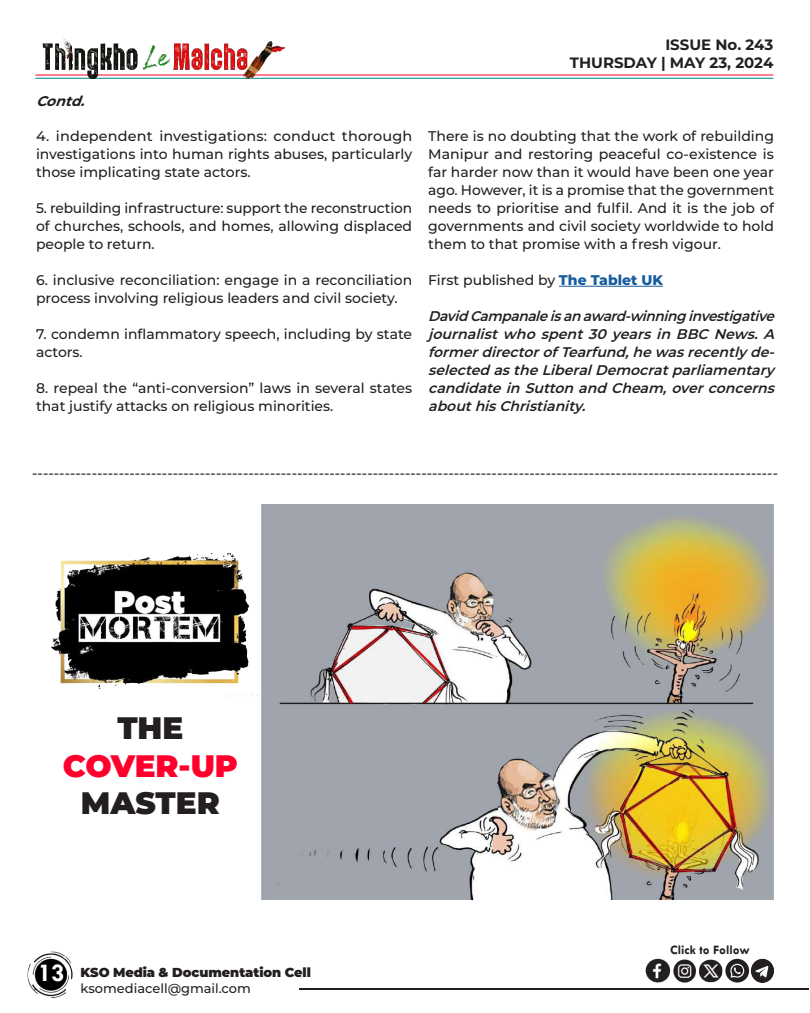
<style>
.page{position:relative;width:810px;height:1013px;background:#fff}
.page>*{position:absolute;margin:0;border:0;box-sizing:border-box;transform-origin:0 0}
.t1{font:900 31px "Montserrat";color:#231f20}
.t2{font:900 31px "Montserrat";letter-spacing:-.015em;color:#ff002d}
.t3{font:700 26px "Tw Cen";color:#fff}
.t4{font:700 15px/18px "Montserrat";color:#231f20;text-align:right}
.t5{font:500 14px/18px "Montserrat";color:#231f20;text-align:justify}
.t6{font:italic 600 14px/18px "Montserrat";color:#231f20}
.t7{font:italic 700 14px "Montserrat";color:#231f20}
.t8{font:900 13px "Montserrat";letter-spacing:-.005em;color:#231f20}
.t9{font:500 13px "Montserrat";color:#231f20}
.t10{font:700 13px "Tw Cen";color:#231f20}
.s1{font-weight:800;color:#175d9e}
</style>
<div class="page">
<hr style="left:299px;top:988px;width:509px;height:1px;background:#231f20">
<img style="left:27px;top:951px;width:46px;height:47px">
<hr style="left:35px;top:74px;width:738px;height:1px;background:#ff002d">
<hr style="left:35px;top:78px;width:738px;height:1px;background:#00848b">
<img style="left:35px;top:38px;width:254px;height:41px">
<img style="left:645px;top:958px;width:129px;height:25px">
<hr style="left:559px;top:286px;width:104px;height:1px;background:#175d9e">
<img style="left:51px;top:553px;width:209px;height:143px">
<img style="left:261px;top:504px;width:513px;height:395px">
<p class="t7" style="left:36px;top:91px;width:56px">Contd.</p>
<p class="t5" style="left:36px;top:126px;width:378px">4. independent investigations: conduct thorough investigations into human rights abuses, particularly those implicating state actors.</p>
<p class="t5" style="left:36px;top:198px;width:378px">5. rebuilding infrastructure: support the reconstruction of churches, schools, and homes, allowing displaced people to return.</p>
<p class="t5" style="left:36px;top:270px;width:378px">6. inclusive reconciliation: engage in a reconciliation process involving religious leaders and civil society.</p>
<p class="t5" style="left:36px;top:324px;width:378px">7. condemn inflammatory speech, including by state actors.</p>
<p class="t5" style="left:36px;top:378px;width:378px">8. repeal the “anti-conversion” laws in several states that justify attacks on religious minorities.</p>
<p class="t4" style="left:570px;top:35px;width:205px">ISSUE No. 243<br>THURSDAY | MAY 23, 2024</p>
<p class="t5" style="left:428px;top:126px;width:347px">There is no doubting that the work of rebuilding Manipur and restoring peaceful co-existence is far harder now than it would have been one year ago. However, it is a promise that the government needs to prioritise and fulfil. And it is the job of governments and civil society worldwide to hold them to that promise with a fresh vigour.</p>
<p class="t5" style="left:428px;top:270px;width:236px">First published by <span class="s1">The Tablet UK</span></p>
<p class="t6" style="left:428px;top:306px;width:352px">DavidCampanaleisanaward-winninginvestigative journalist who spent 30 years in BBC News. A formerdirectorofTearfund,hewasrecently de&shy;selected astheLiberalDemocratparliamentary candidatein Sutton and Cheam,overconcerns abouthisChristianity.</p>
<p class="t5" style="left:32px;top:463px;width:747px">------------------------------------------------------------------------------------------------------------------------------------------</p>
<h1 class="t1" style="left:117px;top:705px;width:68px">THE</h1>
<h1 class="t2" style="left:63px;top:742px;width:177px">COVER-UP</h1>
<h1 class="t1" style="left:81px;top:779px;width:140px">MASTER</h1>
<h2 class="t3" style="left:38px;top:957px;width:28px">13</h2>
<p class="t8" style="left:81px;top:962px;width:232px">KSO Media &amp; Documentation Cell</p>
<p class="t9" style="left:81px;top:978px;width:172px">ksomediacell@gmail.com</p>
<p class="t10" style="left:670px;top:942px;width:81px">Click to Follow</p>
</div>
